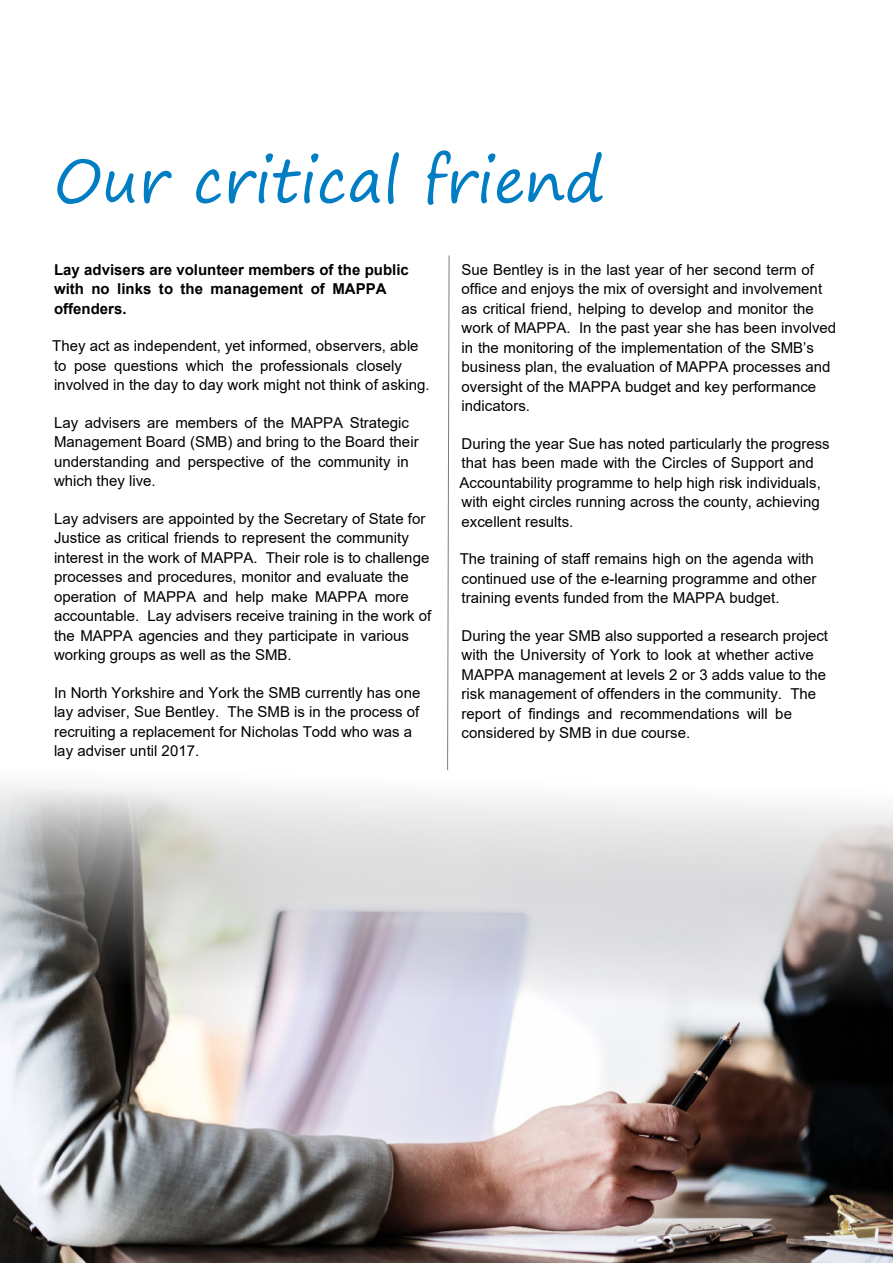
<style>
.page{position:relative;width:893px;height:1263px;background:#fff}
.page>*{position:absolute;margin:0;border:0;box-sizing:border-box;transform-origin:0 0}
.t1{font:60px "Segoe Print";color:#007dc3}
.t2{font:15px/19.5px "Arial";color:#000}
.t3{font:700 15px/19.5px "Arial";color:#000}
</style>
<div class="page">
<img style="left:0;top:786px;width:893px;height:477px">
<svg style="left:447px;top:255px;width:3px;height:516px"></svg>
<h1 class="t1" style="left:54px;top:150px;width:552px">Our critical friend</h1>
<p class="t3" style="left:54px;top:261px;width:356px">Lay advisers are volunteer members of the public with no links to the management of MAPPA offenders.</p>
<p class="t2" style="left:52px;top:337px;width:379px">They act as independent, yet informed, observers, able to pose questions which the professionals closely involved in the day to day work might not think of asking.</p>
<p class="t2" style="left:54px;top:414px;width:366px">Lay advisers are members of the MAPPA Strategic Management Board (SMB) and bring to the Board their understanding and perspective of the community in which they live.</p>
<p class="t2" style="left:54px;top:510px;width:379px">Lay advisers are appointed by the Secretary of State for Justice as critical friends to represent the community interest in the work of MAPPA. Their role is to challenge processes and procedures, monitor and evaluate the operation of MAPPA and help make MAPPA more accountable. Lay advisers receive training in the work of the MAPPA agencies and they participate in various working groups as well as the SMB.</p>
<p class="t2" style="left:54px;top:684px;width:368px">In North Yorkshire and York the SMB currently has one lay adviser, Sue Bentley. The SMB is in the process of recruiting a replacement for Nicholas Todd who was a lay adviser until 2017.</p>
<p class="t2" style="left:462px;top:261px;width:376px">Sue Bentley is in the last year of her second term of office and enjoys the mix of oversight and involvement as critical friend, helping to develop and monitor the work of MAPPA. In the past year she has been involved in the monitoring of the implementation of the SMB’s business plan, the evaluation of MAPPA processes and oversight of the MAPPA budget and key performance indicators.</p>
<p class="t2" style="left:460px;top:435px;width:372px">During the year Sue has noted particularly the progress that has been made with the Circles of Support and Accountability programme to help high risk individuals, with eight circles running across the county, achieving excellent results.</p>
<p class="t2" style="left:460px;top:550px;width:358px">The training of staff remains high on the agenda with continued use of the e-learning programme and other training events funded from the MAPPA budget.</p>
<p class="t2" style="left:462px;top:627px;width:368px">During the year SMB also supported a research project with the University of York to look at whether active MAPPA management at levels 2 or 3 adds value to the risk management of offenders in the community. The report of findings and recommendations will be considered by SMB in due course.</p>
</div>
